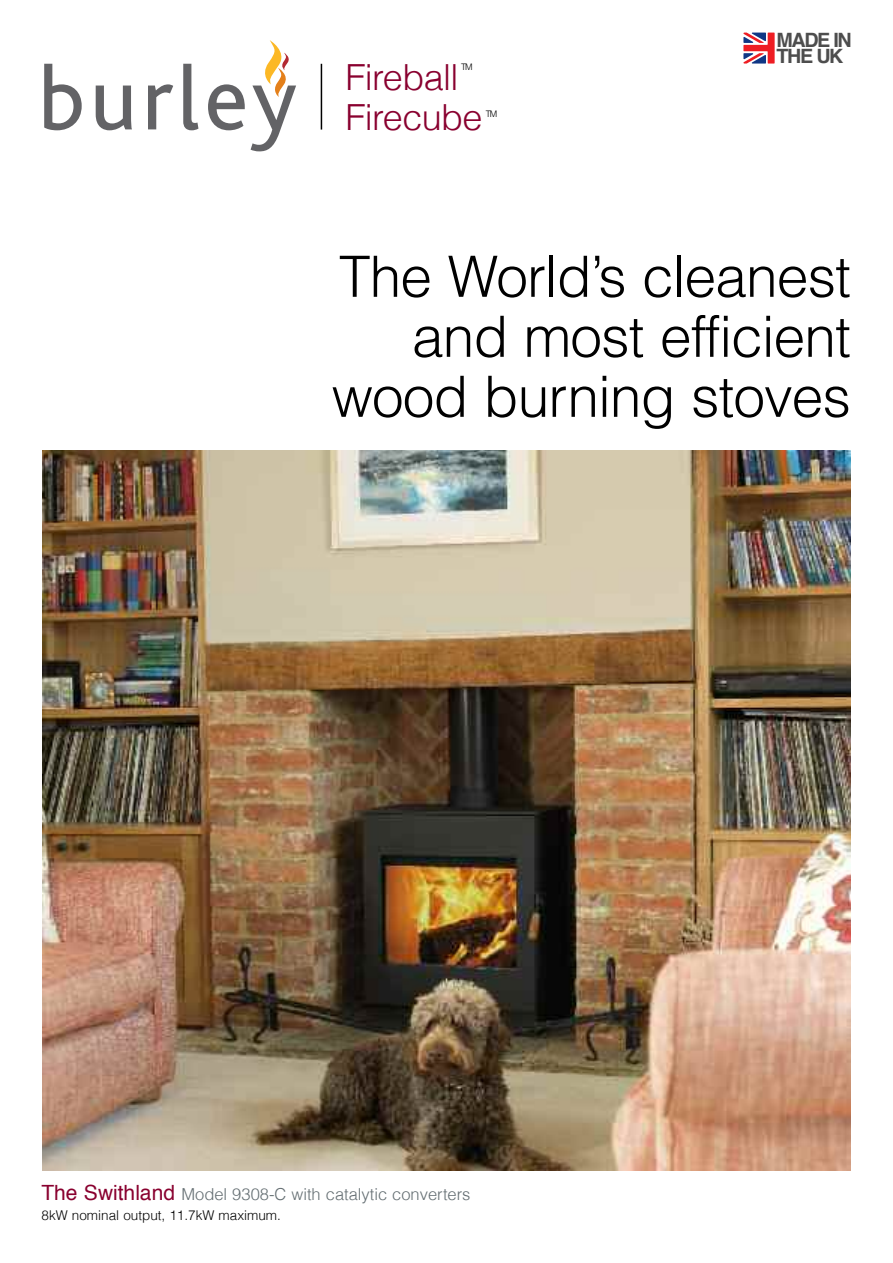
<style>
.page{position:relative;width:893px;height:1263px;background:#fff}
.page>*{position:absolute;margin:0;border:0;box-sizing:border-box;transform-origin:0 0}
.t1{font:300 57px/60px "Helvetica";letter-spacing:-.015em;color:#000;text-align:right}
.t2{font:300 36px/39.8px "Helvetica";letter-spacing:-.015em;color:#89002f}
.t3{font:700 19.8px/16.6px "Helvetica";letter-spacing:-.07em;color:#4d4d4d}
.t4{font:300 16.5px "Helvetica";color:#636d71}
.t5{font:300 13.5px "Helvetica";color:#000}
.t6{font:300 9px "Helvetica";color:#000}
.s1{font-weight:400;font-size:21px;color:#89002f}
</style>
<div class="page">
<svg style="left:44px;top:64px;width:38px;height:66px"></svg>
<svg style="left:96px;top:86px;width:36px;height:44px"></svg>
<svg style="left:148px;top:84px;width:25px;height:45px"></svg>
<svg style="left:183px;top:64px;width:15px;height:66px"></svg>
<svg style="left:208px;top:84px;width:37px;height:46px"></svg>
<svg style="left:251px;top:40px;width:45px;height:111px"></svg>
<img style="left:43px;top:450px;width:807px;height:720px">
<hr style="left:321px;top:64px;width:1px;height:66px;background:#000">
<svg style="left:743px;top:33px;width:32px;height:31px"></svg>
<p class="t6" style="left:461px;top:63px;width:13px">tm</p>
<p class="t2" style="left:345px;top:60px;width:139px">Fireball<br>Firecube</p>
<p class="t6" style="left:486px;top:110px;width:13px">tm</p>
<p class="t3" style="left:776px;top:33px;width:77px">MADE IN<br>THE UK</p>
<p class="t1" style="left:332px;top:251px;width:521px">the World’s cleanest and most efficient wood burning stoves</p>
<p class="t4" style="left:41px;top:1187px;width:431px"><span class="s1">The Swithland</span> model 9308-C with catalytic converters</p>
<p class="t5" style="left:42px;top:1210px;width:241px">8kW nominal output, 11.7kW maximum.</p>
</div>
